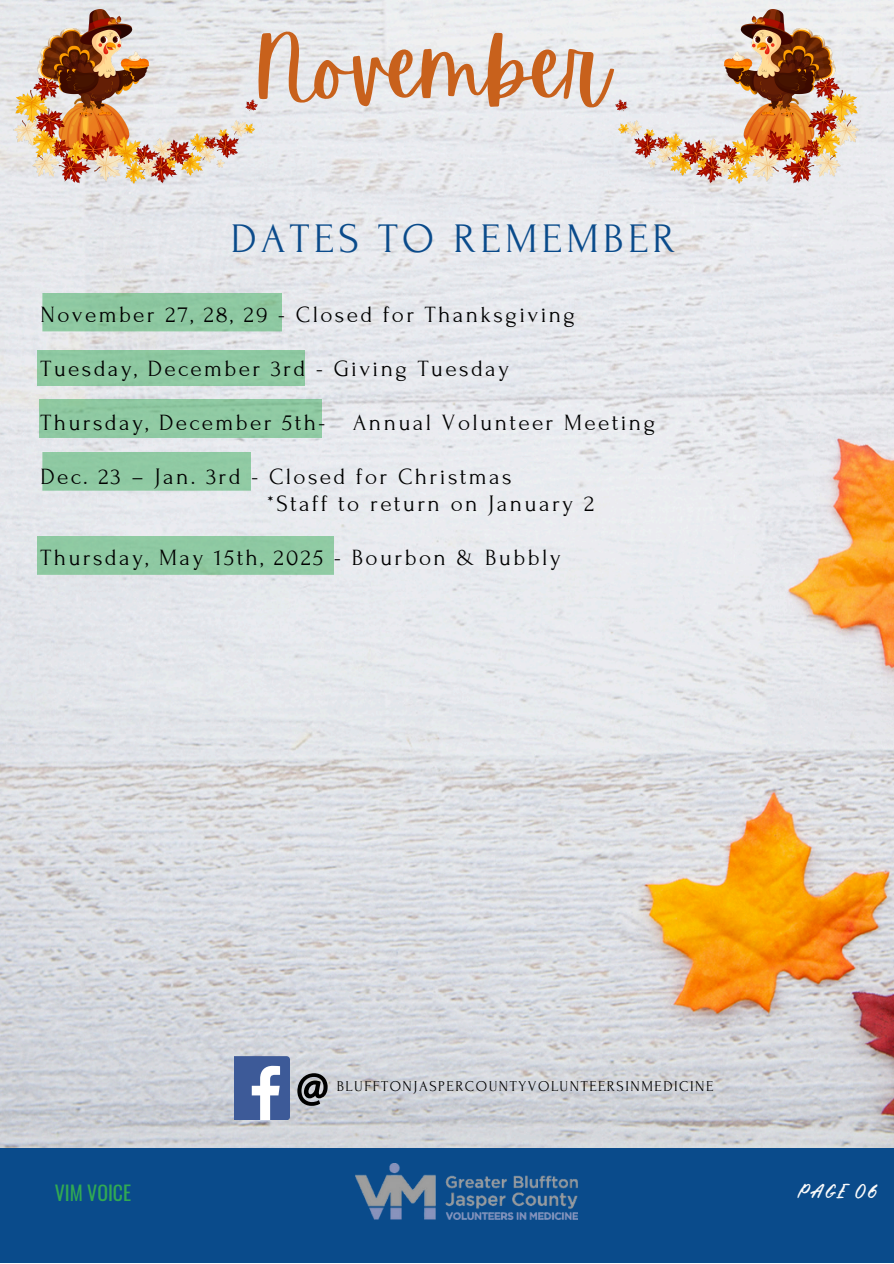
<style>
.page{position:relative;width:894px;height:1264px;background:#fff}
.page>*{position:absolute;margin:0;border:0;box-sizing:border-box;transform-origin:0 0}
.t1{font:42px "Forum";letter-spacing:.1em;color:#0a4b8b}
.t2{font:23.25px/27px "Forum";letter-spacing:.1em;color:#000}
.t3{font:19.8px "Oswald";color:#31a953}
.t4{font:19.8px "Rabbits Junior";letter-spacing:.1em;color:#fafafa}
.t5{font:15px "Forum";letter-spacing:.1em;color:#000}
</style>
<div class="page">
<img style="left:0;top:0;width:893px;height:1148px">
<img style="left:615px;top:9px;width:244px;height:175px">
<svg style="left:258px;top:31px;width:356px;height:77px;background:#dec3b1"></svg>
<img style="left:13px;top:9px;width:244px;height:175px">
<svg style="left:297px;top:1073px;width:30px;height:32px"></svg>
<svg style="left:234px;top:1056px;width:55px;height:63px"></svg>
<div style="left:38px;top:351px;width:266px;height:35px;background:#8ec8a2"></div>
<div style="left:39px;top:399px;width:282px;height:39px;background:#8fc9a2"></div>
<div style="left:38px;top:536px;width:295px;height:39px;background:#8fc9a2"></div>
<div style="left:42px;top:293px;width:240px;height:38px;background:#8dc8a1"></div>
<div style="left:42px;top:452px;width:208px;height:38px;background:#8fc9a3"></div>
<div style="left:0;top:1148px;width:893px;height:115px;background:#0a4b8b"></div>
<img style="left:355px;top:1163px;width:222px;height:56px">
<h1 class="t1" style="left:231px;top:216px;width:446px">DATES TO REMEMBER</h1>
<h2 class="t2" style="left:40px;top:301px;width:536px">November 27, 28, 29 - Closed for Thanksgiving</h2>
<h2 class="t2" style="left:40px;top:355px;width:470px">Tuesday, December 3rd - Giving Tuesday</h2>
<h2 class="t2" style="left:40px;top:409px;width:616px">Thursday, December 5th- Annual Volunteer Meeting</h2>
<h2 class="t2" style="left:267px;top:463px;width:328px;text-indent:-226px">Dec. 23 – Jan. 3rd - Closed for Christmas<br>*Staff to return on January 2</h2>
<h2 class="t2" style="left:40px;top:544px;width:521px">Thursday, May 15th, 2025 - Bourbon &amp; Bubbly</h2>
<p class="t5" style="left:336px;top:1078px;width:378px">BLUFFTONJASPERCOUNTYVOLUNTEERSINMEDICINE</p>
<p class="t3" style="left:55px;top:1177px;width:78px">VIM VOICE</p>
<p class="t4" style="left:798px;top:1179px;width:81px">PAGE 06</p>
</div>
